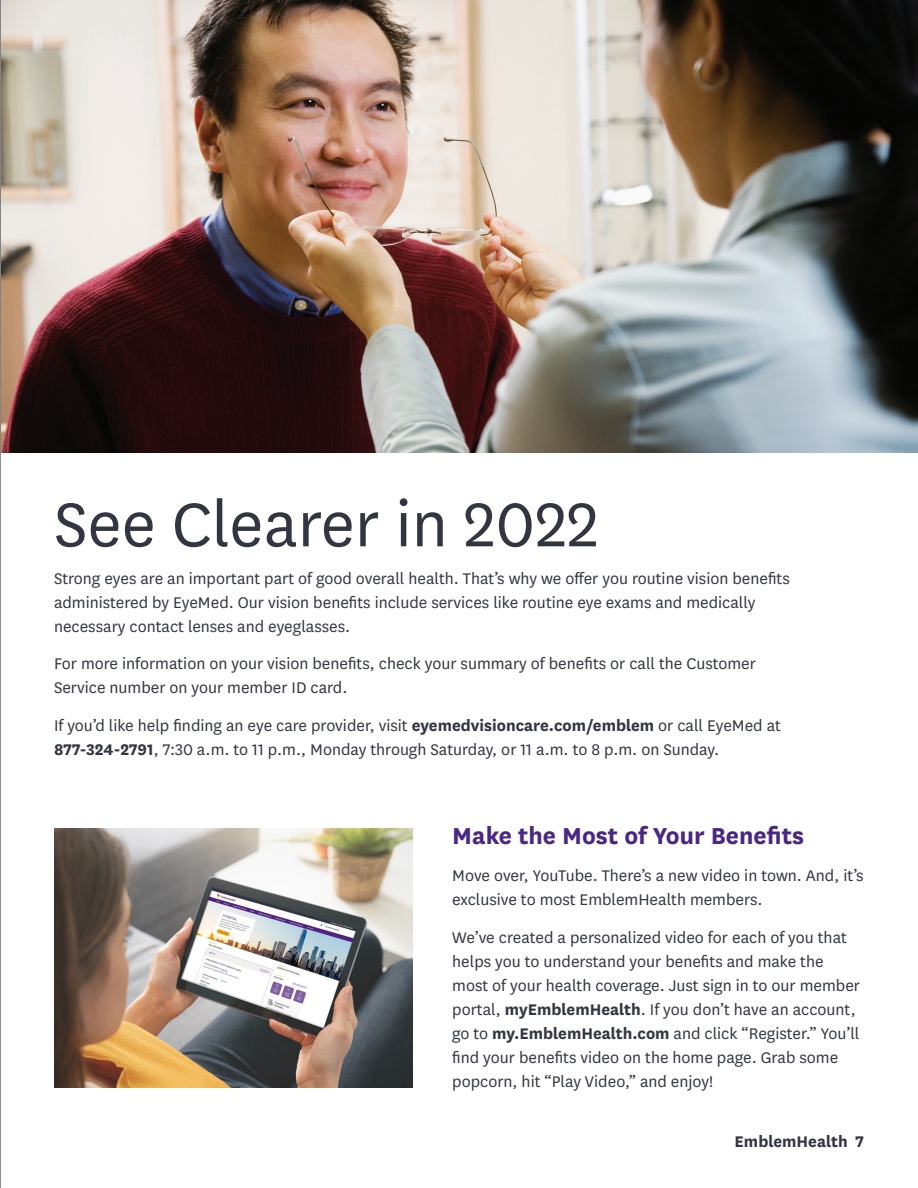
<style>
.page{position:relative;width:918px;height:1188px;background:#fff}
.page>*{position:absolute;margin:0;border:0;box-sizing:border-box;transform-origin:0 0}
.article_title_48pt{font:72px "National";color:#323640}
.article_title_18pt{font:700 27px "National";color:#4a2783}
._12_16_body{font:18px/24px "National";color:#323640}
.t1{font:700 18px "National";color:#323640}
.s1{font-weight:700}
</style>
<div class="page">
<img style="left:2px;top:0;width:916px;height:453px">
<img style="left:54px;top:828px;width:359px;height:260px">
<hr style="left:0;top:0;width:1px;height:1188px;background:#231f20">
<p class="article_title_48pt" style="left:54px;top:478px;width:546px">See Clearer in 2022</p>
<p class="_12_16_body" style="left:54px;top:566px;width:737px">Strong eyes are an important part of good overall health. That’s why we offer you routine vision benefits administered by EyeMed. Our vision benefits include services like routine eye exams and medically necessary contact lenses and eyeglasses.</p>
<p class="_12_16_body" style="left:54px;top:651px;width:704px">For more information on your vision benefits, check your summary of benefits or call the Customer<br>Service number on your member ID card.</p>
<p class="_12_16_body" style="left:54px;top:713px;width:728px">If you’d like help finding an eye care provider, visit <span class="s1">eyemedvisioncare.com/emblem</span> or call EyeMed at<br><span class="s1">877-324-2791</span>, 7:30 a.m. to 11 p.m., Monday through Saturday, or 11 a.m. to 8 p.m. on Sunday.</p>
<p class="article_title_18pt" style="left:452px;top:816px;width:353px">Make the Most of Your Benefits</p>
<p class="_12_16_body" style="left:452px;top:863px;width:413px">Move over, YouTube. There’s a new video in town. And, it’s exclusive to most EmblemHealth members.</p>
<p class="_12_16_body" style="left:452px;top:924px;width:409px">We’ve created a personalized video for each of you that helps you to understand your benefits and make the most of your health coverage. Just sign in to our member portal, <span class="s1">myEmblemHealth</span>. If you don’t have an account, go to <span class="s1">my.EmblemHealth.com</span> and click “Register.” You’ll find your benefits video on the home page. Grab some popcorn, hit “Play Video,” and enjoy!</p>
<p class="t1" style="left:735px;top:1129px;width:131px">EmblemHealth 7</p>
</div>
